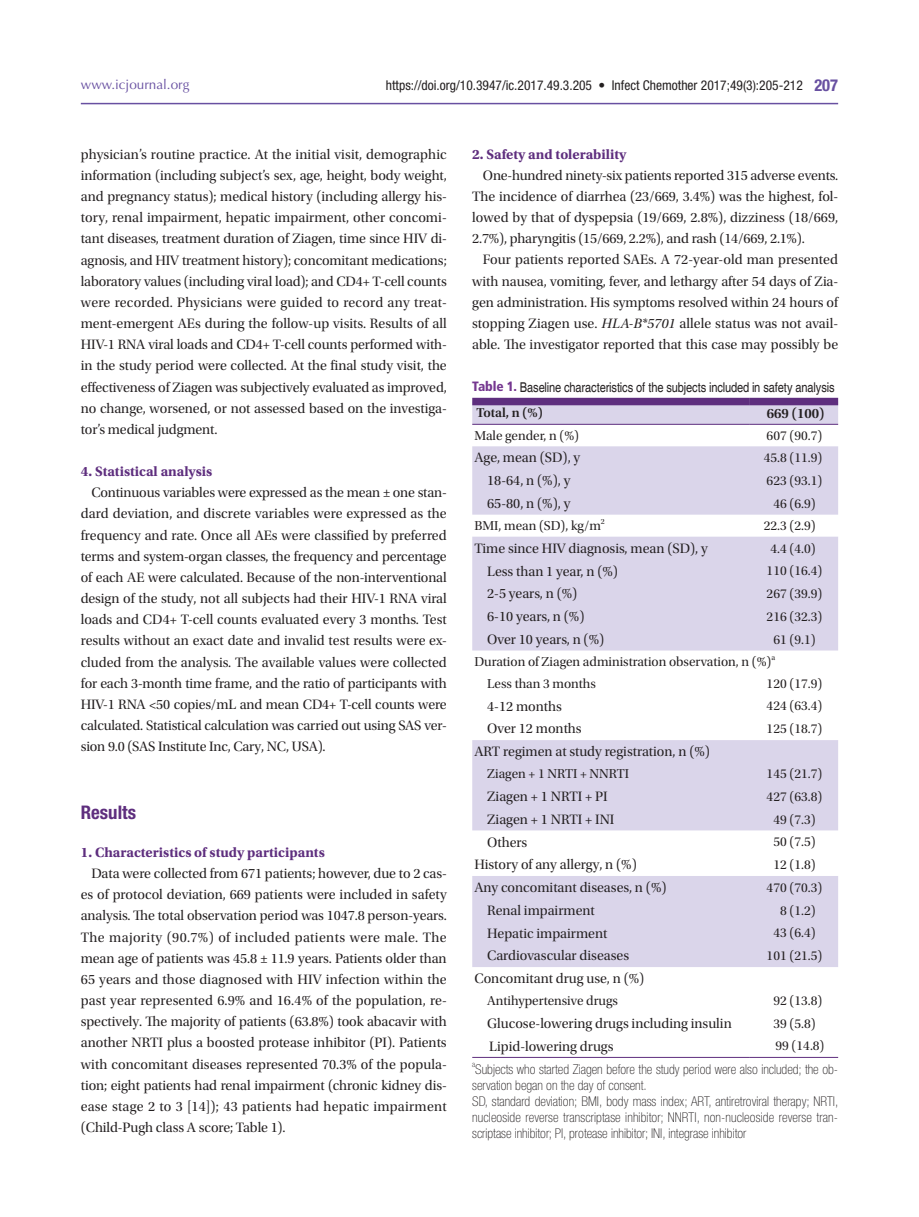
<style>
.page{position:relative;width:919px;height:1217px;background:#fff}
.page>*{position:absolute;margin:0;border:0;box-sizing:border-box;transform-origin:0 0}
.본문_타이틀_1{font:700 condensed 18.75px "Helvetica Neue";color:#5e2e7e}
.머리말{font:700 condensed 16.5px "Helvetica Neue";color:#6850a1}
.본문{font:14.25px/21.1px "Utopia Std Subh";letter-spacing:-.005em;color:#231f20;text-align:justify}
.표_내용{font:14.25px "Utopia Std Subh";color:#231f20}
.본문_소타이틀{font:700 14.25px "Utopia Std";color:#5e2e7e}
.표상단{font:14.25px "Utopia Std Semibold Subh";color:#231f20}
.표_내용-2{font:13.5px "Utopia Std Subh";color:#231f20}
.그림_설명{font:100 condensed 13.5px/16.2px "Helvetica Neue";color:#231f20}
.t1{font:condensed 13.5px "Helvetica Neue";color:#231f20}
.표_그림_타이틀{font:condensed 13.5px "Helvetica";letter-spacing:-.01em;color:#231f20}
.t2{font:13.5px "Optima LT Std";color:#6850a1}
.표상단-2{font:13.5px "Utopia Std Semibold Subh";color:#231f20}
.표_내용-3{font:7.8px "Utopia Std Subh";color:#231f20}
.그림_설명-2{font:100 condensed 7.8px "Helvetica Neue";color:#231f20}
.s1{font-family:"Utopia Std Subh It"}
.s2{font-family:"Frutiger LT Std";font-weight:900;color:#753790}
</style>
<div class="page">
<hr style="left:81px;top:103px;width:757px;height:1px;background:#6850a1">
<svg style="left:472px;top:405px;width:366px;height:561px;fill:#dad5ea"></svg>
<div style="left:472px;top:397px;width:277px;height:8px;background:#5e2e7e"></div>
<div style="left:749px;top:397px;width:89px;height:8px;background:#5e2e7e"></div>
<hr style="left:472px;top:424px;width:277px;height:1px;background:#5e2e7e">
<hr style="left:749px;top:424px;width:89px;height:1px;background:#5e2e7e">
<hr style="left:472px;top:1056px;width:277px;height:1px;background:#5e2e7e">
<hr style="left:749px;top:1056px;width:89px;height:1px;background:#5e2e7e">
<p class="t2" style="left:81px;top:76px;width:110px">www.icjournal.org</p>
<p class="t1" style="left:386px;top:78px;width:418px">https://doi.org/10.3947/ic.2017.49.3.205 • Infect Chemother 2017;49(3):205-212</p>
<p class="머리말" style="left:814px;top:75px;width:25px">207</p>
<p class="본문" style="left:81px;top:144px;width:367px">physician’s routine practice. At the initial visit, demographic information (including subject’s sex, age, height, body weight, and pregnancy status); medical history (including allergy his&shy;tory, renal impairment, hepatic impairment, other concomi&shy;tant diseases, treatment duration of Ziagen, time since HIV di&shy;agnosis, and HIV treatment history); concomitant medications; laboratory values (including viral load); and CD4+ T-cell counts were recorded. Physicians were guided to record any treat&shy;ment-emergent AEs during the follow-up visits. Results of all HIV-1 RNA viral loads and CD4+ T-cell counts performed with&shy;in the study period were collected. At the final study visit, the effectiveness of Ziagen was subjectively evaluated as improved, no change, worsened, or not assessed based on the investiga&shy;tor’s medical judgment.</p>
<p class="본문_소타이틀" style="left:81px;top:463px;width:133px">4. Statistical analysis</p>
<p class="본문" style="left:81px;top:482px;width:367px;text-indent:11px">Continuous variables were expressed as the mean ± one stan&shy;dard deviation, and discrete variables were expressed as the frequency and rate. Once all AEs were classified by preferred terms and system-organ classes, the frequency and percentage of each AE were calculated. Because of the non-interventional design of the study, not all subjects had their HIV-1 RNA viral loads and CD4+ T-cell counts evaluated every 3 months. Test results without an exact date and invalid test results were ex&shy;cluded from the analysis. The available values were collected for each 3-month time frame, and the ratio of participants with HIV-1 RNA &lt;50 copies/mL and mean CD4+ T-cell counts were calculated. Statistical calculation was carried out using SAS ver&shy;sion 9.0 (SAS Institute Inc, Cary, NC, USA).</p>
<p class="본문_타이틀_1" style="left:81px;top:800px;width:57px">Results</p>
<p class="본문_소타이틀" style="left:81px;top:844px;width:245px">1. Characteristics of study participants</p>
<p class="본문" style="left:81px;top:862px;width:367px;text-indent:11px">Data were collected from 671 patients; however, due to 2 cas&shy;es of protocol deviation, 669 patients were included in safety analysis. The total observation period was 1047.8 person-years.<br>The majority (90.7%) of included patients were male. The mean age of patients was 45.8 ± 11.9 years. Patients older than 65 years and those diagnosed with HIV infection within the past year represented 6.9% and 16.4% of the population, re&shy;spectively. The majority of patients (63.8%) took abacavir with another NRTI plus a boosted protease inhibitor (PI). Patients with concomitant diseases represented 70.3% of the popula&shy;tion; eight patients had renal impairment (chronic kidney dis&shy;ease stage 2 to 3 [14]); 43 patients had hepatic impairment (Child-Pugh class A score; Table 1).</p>
<p class="본문_소타이틀" style="left:472px;top:146px;width:156px">2. Safety and tolerability</p>
<p class="본문" style="left:472px;top:165px;width:367px;text-indent:11px">One-hundred ninety-six patients reported 315 adverse events.<br>The incidence of diarrhea (23/669, 3.4%) was the highest, fol&shy;lowed by that of dyspepsia (19/669, 2.8%), dizziness (18/669, 2.7%), pharyngitis (15/669, 2.2%), and rash (14/669, 2.1%).</p>
<p class="본문" style="left:472px;top:249px;width:367px;text-indent:11px">Four patients reported SAEs. A 72-year-old man presented with nausea, vomiting, fever, and lethargy after 54 days of Zia&shy;gen administration. His symptoms resolved within 24 hours of stopping Ziagen use. <span class="s1">HLA-B*5701</span> allele status was not avail&shy;able. The investigator reported that this case may possibly be</p>
<p class="표_그림_타이틀" style="left:472px;top:379px;width:364px"><span class="s2">Table 1.</span> Baseline characteristics of the subjects included in safety analysis</p>
<p class="표상단-2" style="left:476px;top:405px;width:68px">Total, n (%)</p>
<p class="표상단" style="left:766px;top:405px;width:59px">669 (100)</p>
<p class="표_내용-2" style="left:474px;top:428px;width:106px">Male gender, n (%)</p>
<p class="표_내용-2" style="left:766px;top:428px;width:57px">607 (90.7)</p>
<p class="표_내용" style="left:474px;top:450px;width:107px">Age, mean (SD), y</p>
<p class="표_내용-2" style="left:763px;top:450px;width:60px">45.8 (11.9)</p>
<p class="표_내용" style="left:487px;top:473px;width:85px">18-64, n (%), y</p>
<p class="표_내용-2" style="left:766px;top:473px;width:57px">623 (93.1)</p>
<p class="표_내용" style="left:487px;top:495px;width:85px">65-80, n (%), y</p>
<p class="표_내용-2" style="left:773px;top:496px;width:44px">46 (6.9)</p>
<p class="표_내용-2" style="left:474px;top:518px;width:128px">BMI, mean (SD), kg/m</p>
<p class="표_내용-3" style="left:601px;top:517px;width:5px">2</p>
<p class="표_내용-2" style="left:763px;top:518px;width:53px">22.3 (2.9)</p>
<p class="표_내용" style="left:474px;top:540px;width:235px">Time since HIV diagnosis, mean (SD), y</p>
<p class="표_내용-2" style="left:770px;top:540px;width:47px">4.4 (4.0)</p>
<p class="표_내용" style="left:487px;top:563px;width:132px">Less than 1 year, n (%)</p>
<p class="표_내용-2" style="left:766px;top:563px;width:57px">110 (16.4)</p>
<p class="표_내용" style="left:487px;top:586px;width:92px">2-5 years, n (%)</p>
<p class="표_내용-2" style="left:766px;top:586px;width:57px">267 (39.9)</p>
<p class="표_내용" style="left:487px;top:608px;width:99px">6-10 years, n (%)</p>
<p class="표_내용-2" style="left:766px;top:609px;width:57px">216 (32.3)</p>
<p class="표_내용" style="left:487px;top:631px;width:119px">Over 10 years, n (%)</p>
<p class="표_내용-2" style="left:773px;top:631px;width:44px">61 (9.1)</p>
<p class="표_내용-2" style="left:474px;top:654px;width:298px">Duration of Ziagen administration observation, n (%)</p>
<p class="표_내용-3" style="left:771px;top:652px;width:5px">a</p>
<p class="표_내용-2" style="left:487px;top:676px;width:110px">Less than 3 months</p>
<p class="표_내용-2" style="left:766px;top:676px;width:57px">120 (17.9)</p>
<p class="표_내용" style="left:487px;top:698px;width:76px">4-12 months</p>
<p class="표_내용-2" style="left:766px;top:698px;width:57px">424 (63.4)</p>
<p class="표_내용" style="left:487px;top:721px;width:96px">Over 12 months</p>
<p class="표_내용-2" style="left:766px;top:721px;width:57px">125 (18.7)</p>
<p class="표_내용" style="left:474px;top:743px;width:237px">ART regimen at study registration, n (%)</p>
<p class="표_내용-2" style="left:487px;top:766px;width:143px">Ziagen + 1 NRTI + NNRTI</p>
<p class="표_내용-2" style="left:766px;top:766px;width:57px">145 (21.7)</p>
<p class="표_내용" style="left:487px;top:788px;width:122px">Ziagen + 1 NRTI + PI</p>
<p class="표_내용-2" style="left:766px;top:789px;width:57px">427 (63.8)</p>
<p class="표_내용" style="left:487px;top:811px;width:129px">Ziagen + 1 NRTI + INI</p>
<p class="표_내용-2" style="left:773px;top:811px;width:44px">49 (7.3)</p>
<p class="표_내용" style="left:487px;top:834px;width:42px">Others</p>
<p class="표_내용-2" style="left:773px;top:834px;width:44px">50 (7.5)</p>
<p class="표_내용" style="left:474px;top:856px;width:164px">History of any allergy, n (%)</p>
<p class="표_내용-2" style="left:773px;top:857px;width:44px">12 (1.8)</p>
<p class="표_내용" style="left:474px;top:879px;width:194px">Any concomitant diseases, n (%)</p>
<p class="표_내용-2" style="left:766px;top:880px;width:57px">470 (70.3)</p>
<p class="표_내용" style="left:487px;top:902px;width:109px">Renal impairment</p>
<p class="표_내용-2" style="left:780px;top:902px;width:37px">8 (1.2)</p>
<p class="표_내용" style="left:487px;top:925px;width:122px">Hepatic impairment</p>
<p class="표_내용-2" style="left:773px;top:925px;width:44px">43 (6.4)</p>
<p class="표_내용" style="left:487px;top:947px;width:143px">Cardiovascular diseases</p>
<p class="표_내용-2" style="left:766px;top:948px;width:57px">101 (21.5)</p>
<p class="표_내용" style="left:474px;top:970px;width:171px">Concomitant drug use, n (%)</p>
<p class="표_내용-2" style="left:487px;top:993px;width:132px">Antihypertensive drugs</p>
<p class="표_내용-2" style="left:773px;top:993px;width:50px">92 (13.8)</p>
<p class="표_내용" style="left:487px;top:1015px;width:246px">Glucose-lowering drugs including insulin</p>
<p class="표_내용-2" style="left:773px;top:1015px;width:44px">39 (5.8)</p>
<p class="표_내용" style="left:489px;top:1038px;width:126px">Lipid-lowering drugs</p>
<p class="표_내용-2" style="left:775px;top:1038px;width:50px">99 (14.8)</p>
<p class="그림_설명-2" style="left:472px;top:1059px;width:5px">a</p>
<p class="그림_설명" style="left:472px;top:1060px;width:367px">Subjects who started Ziagen before the study period were also included; the ob&shy;servation began on the day of consent.</p>
<p class="그림_설명" style="left:472px;top:1092px;width:367px;text-align:justify">SD, standard deviation; BMI, body mass index; ART, antiretroviral therapy; NRTI, nucleoside reverse transcriptase inhibitor; NNRTI, non-nucleoside reverse tran&shy;scriptase inhibitor; PI, protease inhibitor; INI, integrase inhibitor</p>
</div>
